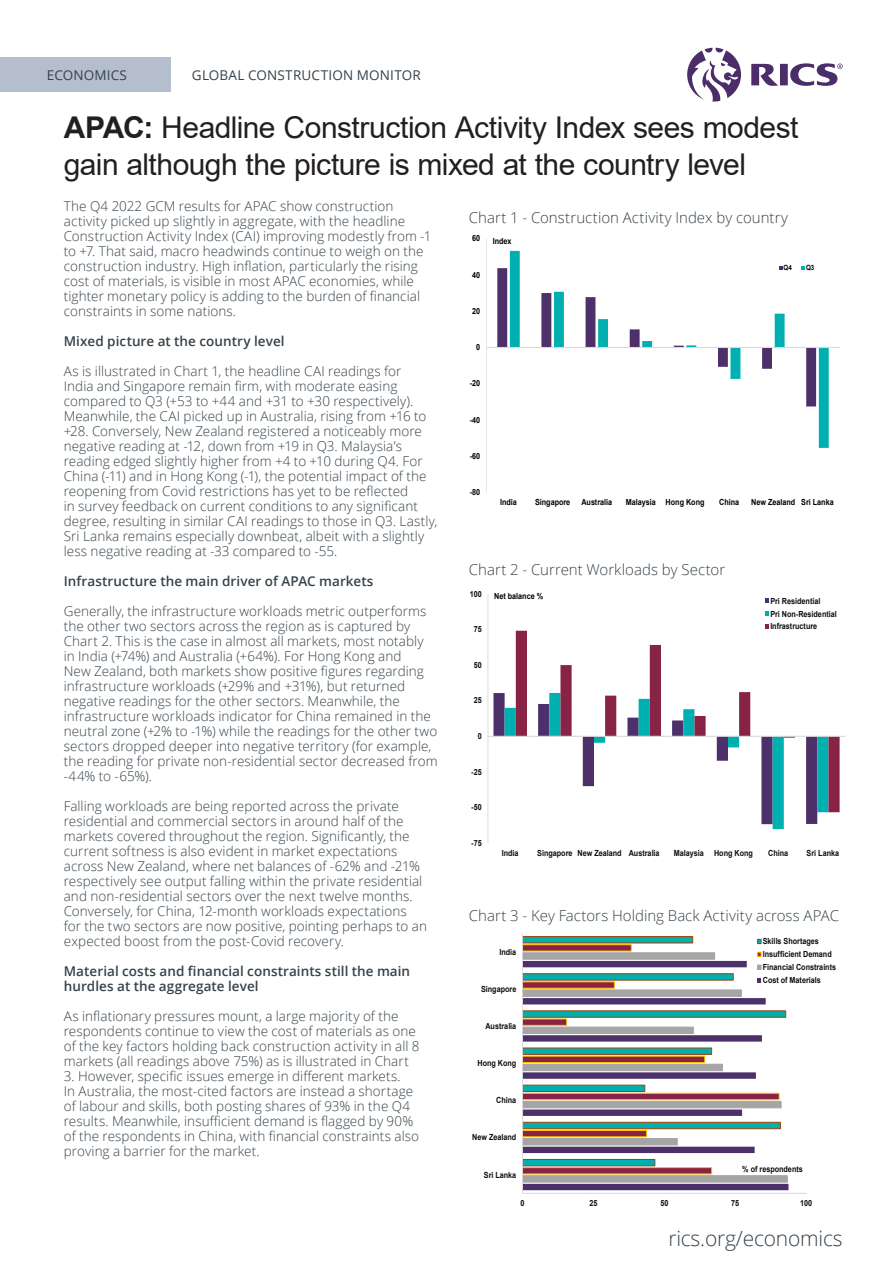
<style>
.page{position:relative;width:893px;height:1263px;background:#fff}
.page>*{position:absolute;margin:0;border:0;box-sizing:border-box;transform-origin:0 0}
.Document_Cover_Sub-t{font:30px/37.5px "Arial";letter-spacing:-.02em;color:#231f20}
.t1{font:300 21px "Open Sans";letter-spacing:-.01em;color:#36414a}
.Chart_description_te{font:300 15px "Open Sans";color:#36424a}
.Paragraph_Style{font:300 13.5px/15px "Open Sans";letter-spacing:.005em;color:#36424a}
.Paragraph_Style-2{font:600 13.5px/15px "Open Sans";letter-spacing:.005em;color:#36424a}
.t2{font:13.5px "Open Sans";letter-spacing:.015em;color:#36424a}
.t3{font:700 8.4px/12.9px "Arial";color:#0d0d0d;scale:.86 1}
.t4{font:700 8.4px "Arial";color:#000;scale:.86 1}
.t5{font:700 7.2px "Arial";color:#000;scale:.86 1}
.s1{font-weight:700}
</style>
<div class="page">
<div style="left:0;top:58px;width:171px;height:34px;background:#b4becd"></div>
<svg style="left:687px;top:48px;width:156px;height:54px"></svg>
<svg style="left:493px;top:693px;width:335px;height:136px"></svg>
<svg style="left:516px;top:631px;width:324px;height:181px"></svg>
<hr style="left:488px;top:594px;width:1px;height:249px;background:#d9d9d9">
<hr style="left:488px;top:736px;width:357px;height:1px;background:#d9d9d9">
<svg style="left:765px;top:599px;width:4px;height:4px"></svg>
<svg style="left:765px;top:612px;width:4px;height:4px"></svg>
<svg style="left:765px;top:624px;width:4px;height:5px"></svg>
<svg style="left:523px;top:1182px;width:265px;height:8px;background:#6d5783"></svg>
<svg style="left:523px;top:1010px;width:265px;height:172px"></svg>
<svg style="left:523px;top:1166px;width:256px;height:8px"></svg>
<svg style="left:523px;top:936px;width:263px;height:230px"></svg>
<hr style="left:522px;top:1193px;width:284px;height:1px;background:#d9d9d9">
<hr style="left:522px;top:933px;width:1px;height:260px;background:#d9d9d9">
<svg style="left:757px;top:939px;width:4px;height:5px"></svg>
<svg style="left:757px;top:952px;width:4px;height:4px"></svg>
<svg style="left:757px;top:965px;width:4px;height:4px"></svg>
<svg style="left:758px;top:978px;width:3px;height:4px"></svg>
<svg style="left:510px;top:251px;width:319px;height:197px"></svg>
<hr style="left:486px;top:239px;width:1px;height:254px;background:#e7e6e6">
<hr style="left:486px;top:347px;width:353px;height:1px;background:#d9d9d9">
<svg style="left:497px;top:266px;width:319px;height:140px"></svg>
<p class="t2" style="left:47px;top:66px;width:82px">ECONOMICS</p>
<p class="t2" style="left:192px;top:66px;width:230px">GLOBAL CONSTRUCTION MONITOR</p>
<p class="Document_Cover_Sub-t" style="left:64px;top:108px;width:736px"><span class="s1">APAC:</span> Headline Construction Activity Index sees modest gain although the picture is mixed at the country level</p>
<p class="Paragraph_Style" style="left:64px;top:198px;width:369px">The Q4 2022 GCM results for APAC show construction activity picked up slightly in aggregate, with the headline Construction Activity Index (CAI) improving modestly from -1 to +7. That said, macro headwinds continue to weigh on the construction industry. High inflation, particularly the rising cost of materials, is visible in most APAC economies, while tighter monetary policy is adding to the burden of financial constraints in some nations.</p>
<p class="Paragraph_Style-2" style="left:64px;top:334px;width:222px">Mixed picture at the country level</p>
<p class="Paragraph_Style" style="left:64px;top:363px;width:375px">As is illustrated in Chart 1, the headline CAI readings for<br>India and Singapore remain firm, with moderate easing compared to Q3 (+53 to +44 and +31 to +30 respectively).<br>Meanwhile, the CAI picked up in Australia, rising from +16 to +28. Conversely, New Zealand registered a noticeably more negative reading at -12, down from +19 in Q3. Malaysia’s reading edged slightly higher from +4 to +10 during Q4. For China (-11) and in Hong Kong (-1), the potential impact of the reopening from Covid restrictions has yet to be reflected<br>in survey feedback on current conditions to any significant degree, resulting in similar CAI readings to those in Q3. Lastly, Sri Lanka remains especially downbeat, albeit with a slightly less negative reading at -33 compared to -55.</p>
<p class="Paragraph_Style-2" style="left:64px;top:574px;width:311px">Infrastructure the main driver of APAC markets</p>
<p class="Paragraph_Style" style="left:64px;top:603px;width:375px">Generally, the infrastructure workloads metric outperforms the other two sectors across the region as is captured by Chart 2. This is the case in almost all markets, most notably in India (+74%) and Australia (+64%). For Hong Kong and<br>New Zealand, both markets show positive figures regarding infrastructure workloads (+29% and +31%), but returned negative readings for the other sectors. Meanwhile, the infrastructure workloads indicator for China remained in the neutral zone (+2% to -1%) while the readings for the other two sectors dropped deeper into negative territory (for example, the reading for private non-residential sector decreased from -44% to -65%).</p>
<p class="Paragraph_Style" style="left:64px;top:798px;width:365px">Falling workloads are being reported across the private residential and commercial sectors in around half of the markets covered throughout the region. Significantly, the current softness is also evident in market expectations across New Zealand, where net balances of -62% and -21% respectively see output falling within the private residential and non-residential sectors over the next twelve months.<br>Conversely, for China, 12-month workloads expectations for the two sectors are now positive, pointing perhaps to an expected boost from the post-Covid recovery.</p>
<p class="Paragraph_Style-2" style="left:64px;top:964px;width:348px">Material costs and financial constraints still the main hurdles at the aggregate level</p>
<p class="Paragraph_Style" style="left:64px;top:1008px;width:357px">As inflationary pressures mount, a large majority of the respondents continue to view the cost of materials as one of the key factors holding back construction activity in all 8 markets (all readings above 75%) as is illustrated in Chart</p>
<p class="Paragraph_Style" style="left:64px;top:1068px;width:357px">3. However, specific issues emerge in different markets.<br>In Australia, the most-cited factors are instead a shortage of labour and skills, both posting shares of 93% in the Q4 results. Meanwhile, insufficient demand is flagged by 90% of the respondents in China, with financial constraints also proving a barrier for the market.</p>
<p class="Chart_description_te" style="left:469px;top:207px;width:321px">Chart 1 - Construction Activity Index by country</p>
<p class="t4" style="left:472px;top:232px;width:11px">60</p>
<p class="t4" style="left:472px;top:269px;width:11px">40</p>
<p class="t4" style="left:472px;top:305px;width:11px">20</p>
<p class="t4" style="left:476px;top:341px;width:6px">0</p>
<p class="t4" style="left:470px;top:378px;width:14px">-20</p>
<p class="t4" style="left:470px;top:414px;width:14px">-40</p>
<p class="t4" style="left:470px;top:450px;width:14px">-60</p>
<p class="t4" style="left:470px;top:486px;width:14px">-80</p>
<p class="t4" style="left:493px;top:235px;width:23px">Index</p>
<p class="t5" style="left:783px;top:262px;width:11px">Q4</p>
<p class="t5" style="left:806px;top:262px;width:11px">Q3</p>
<p class="t4" style="left:500px;top:496px;width:21px">India</p>
<p class="t4" style="left:535px;top:496px;width:43px">Singapore</p>
<p class="t4" style="left:581px;top:496px;width:37px">Australia</p>
<p class="t4" style="left:626px;top:496px;width:93px">Malaysia Hong Kong</p>
<p class="t4" style="left:719px;top:496px;width:25px">China</p>
<p class="t4" style="left:751px;top:496px;width:97px">New Zealand Sri Lanka</p>
<p class="Chart_description_te" style="left:469px;top:560px;width:258px">Chart 2 - Current Workloads by Sector</p>
<p class="t3" style="left:470px;top:587px;width:16px">100</p>
<p class="t3" style="left:474px;top:623px;width:11px">75</p>
<p class="t3" style="left:474px;top:658px;width:11px">50</p>
<p class="t3" style="left:474px;top:694px;width:11px">25</p>
<p class="t3" style="left:478px;top:730px;width:6px">0</p>
<p class="t3" style="left:471px;top:765px;width:14px">-25</p>
<p class="t3" style="left:471px;top:801px;width:14px">-50</p>
<p class="t3" style="left:471px;top:836px;width:14px">-75</p>
<p class="t4" style="left:494px;top:590px;width:58px">Net balance %</p>
<p class="t3" style="left:770px;top:594px;width:79px">Pri Residential<br>Pri Non-Residential<br>Infrastructure</p>
<p class="t3" style="left:502px;top:846px;width:21px">India</p>
<p class="t3" style="left:537px;top:846px;width:144px">Singapore New Zealand Australia</p>
<p class="t3" style="left:674px;top:846px;width:93px">Malaysia Hong Kong</p>
<p class="t3" style="left:768px;top:846px;width:25px">China</p>
<p class="t3" style="left:807px;top:846px;width:39px">Sri Lanka</p>
<p class="Chart_description_te" style="left:469px;top:905px;width:372px">Chart 3 - Key Factors Holding Back Activity across APAC</p>
<p class="t3" style="left:499px;top:945px;width:21px">India</p>
<p class="t3" style="left:763px;top:935px;width:87px">Skills Shortages<br>Insufficient Demand<br>Financial Constraints<br>Cost of Materials</p>
<p class="t3" style="left:481px;top:982px;width:43px">Singapore</p>
<p class="t3" style="left:485px;top:1019px;width:37px">Australia</p>
<p class="t3" style="left:477px;top:1057px;width:47px">Hong Kong</p>
<p class="t3" style="left:496px;top:1094px;width:25px">China</p>
<p class="t3" style="left:472px;top:1131px;width:53px">New Zealand</p>
<p class="t3" style="left:484px;top:1168px;width:39px">Sri Lanka</p>
<p class="t3" style="left:742px;top:1162px;width:72px">% of respondents</p>
<p class="t3" style="left:520px;top:1197px;width:6px">0</p>
<p class="t3" style="left:589px;top:1197px;width:11px">25</p>
<p class="t3" style="left:660px;top:1197px;width:11px">50</p>
<p class="t3" style="left:731px;top:1197px;width:11px">75</p>
<p class="t3" style="left:800px;top:1197px;width:16px">100</p>
<h2 class="t1" style="left:668px;top:1223px;width:176px">rics.org/economics</h2>
</div>
